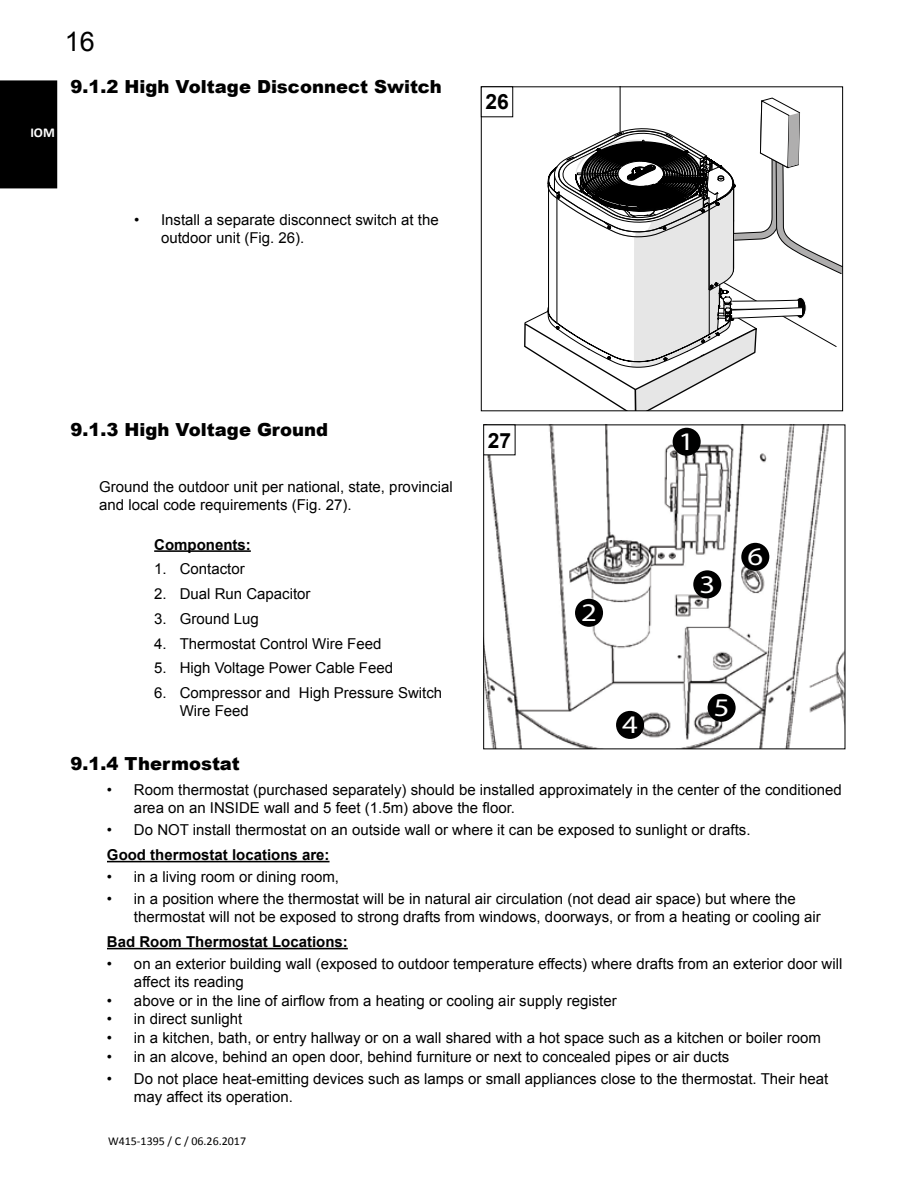
<style>
.page{position:relative;width:918px;height:1188px;background:#fff}
.page>*{position:absolute;margin:0;border:0;box-sizing:border-box;transform-origin:0 0}
.t1{font:27px "Arial";color:#000}
.t2{font:25.35px "Myriad Pro";color:#fff;scale:1.21 1}
.t3{font:700 21px "Arial";color:#000}
.t4{font:900 18px "Arial";color:#000}
.Main_text{font:15px/18px "Arial";color:#000}
.Heading_List{font:700 15px "Arial";color:#000}
.t5{font:700 15px "Calibri";color:#fff}
.t6{font:12px "Calibri";color:#000}
.s1{font-size:13.5px}
</style>
<div class="page">
<div style="left:0;top:80px;width:57px;height:108px;background:#000"></div>
<hr style="left:154px;top:550px;width:97px;height:2px;background:#000">
<svg style="left:524px;top:88px;width:317px;height:321px"></svg>
<div style="left:481px;top:86px;width:362px;height:325px;border:1px solid #000"></div>
<div style="left:481px;top:86px;width:32px;height:31px;border:1px solid #000"></div>
<img style="left:485px;top:426px;width:358px;height:321px">
<div style="left:673px;top:428px;width:28px;height:28px;background:#000;border-radius:50%"></div>
<div style="left:575px;top:599px;width:28px;height:28px;background:#000;border-radius:50%"></div>
<div style="left:616px;top:711px;width:28px;height:28px;background:#000;border-radius:50%"></div>
<div style="left:708px;top:694px;width:28px;height:28px;background:#000;border-radius:50%"></div>
<div style="left:741px;top:543px;width:28px;height:28px;background:#000;border-radius:50%"></div>
<div style="left:693px;top:570px;width:28px;height:28px;background:#000;border-radius:50%"></div>
<div style="left:484px;top:425px;width:31px;height:30px;background:#fff"></div>
<div style="left:483px;top:424px;width:32px;height:31px;border:1px solid #000"></div>
<hr style="left:107px;top:861px;width:223px;height:1px;background:#000">
<hr style="left:107px;top:948px;width:241px;height:1px;background:#000">
<p class="t5" style="left:8px;top:123px;width:49px">IOM<span class="s1">IOM</span></p>
<h1 class="t1" style="left:65px;top:24px;width:32px">16</h1>
<p class="t4" style="left:71px;top:74px;width:373px">9.1.2 High Voltage Disconnect Switch</p>
<p class="Main_text" style="left:161px;top:211px;width:279px;text-indent:-27px">• Install a separate disconnect switch at the outdoor unit (Fig. 26).</p>
<p class="t3" style="left:485px;top:88px;width:25px">26</p>
<p class="t4" style="left:71px;top:416px;width:259px">9.1.3 High Voltage Ground</p>
<p class="Main_text" style="left:99px;top:478px;width:355px">Ground the outdoor unit per national, state, provincial and local code requirements (Fig. 27).</p>
<p class="Heading_List" style="left:154px;top:534px;width:98px">Components:</p>
<p class="Main_text" style="left:154px;top:560px;width:92px">1. Contactor</p>
<p class="Main_text" style="left:154px;top:585px;width:158px">2. Dual Run Capacitor</p>
<p class="Main_text" style="left:154px;top:610px;width:106px">3. Ground Lug</p>
<p class="Main_text" style="left:154px;top:634px;width:229px">4. Thermostat Control Wire Feed</p>
<p class="Main_text" style="left:154px;top:659px;width:240px">5. High Voltage Power Cable Feed</p>
<p class="Main_text" style="left:180px;top:684px;width:264px;text-indent:-26px">6. Compressor and High Pressure Switch<br>Wire Feed</p>
<p class="t3" style="left:488px;top:426px;width:25px">27</p>
<p class="t2" style="left:581px;top:597px;width:14px">2</p>
<p class="t2" style="left:622px;top:709px;width:14px">4</p>
<p class="t2" style="left:678px;top:426px;width:14px">1</p>
<p class="t2" style="left:699px;top:568px;width:14px">3</p>
<p class="t2" style="left:747px;top:541px;width:14px">6</p>
<p class="t2" style="left:714px;top:692px;width:14px">5</p>
<p class="t4" style="left:71px;top:750px;width:171px">9.1.4 Thermostat</p>
<p class="Main_text" style="left:134px;top:781px;width:709px;text-indent:-27px">• Room thermostat (purchased separately) should be installed approximately in the center of the conditioned area on an INSIDE wall and 5 feet (1.5m) above the floor.</p>
<p class="Main_text" style="left:107px;top:820px;width:645px">• Do NOT install thermostat on an outside wall or where it can be exposed to sunlight or drafts.</p>
<p class="Heading_List" style="left:107px;top:845px;width:224px">Good thermostat locations are:</p>
<p class="Main_text" style="left:107px;top:868px;width:234px">• in a living room or dining room,</p>
<p class="Main_text" style="left:134px;top:889px;width:688px;text-indent:-27px">• in a position where the thermostat will be in natural air circulation (not dead air space) but where the thermostat will not be exposed to strong drafts from windows, doorways, or from a heating or cooling air</p>
<p class="Heading_List" style="left:107px;top:932px;width:242px">Bad Room Thermostat Locations:</p>
<p class="Main_text" style="left:134px;top:955px;width:710px;text-indent:-27px">• on an exterior building wall (exposed to outdoor temperature effects) where drafts from an exterior door will affect its reading</p>
<p class="Main_text" style="left:107px;top:991px;width:511px">• above or in the line of airflow from a heating or cooling air supply register</p>
<p class="Main_text" style="left:107px;top:1010px;width:137px">• in direct sunlight</p>
<p class="Main_text" style="left:107px;top:1029px;width:715px">• in a kitchen, bath, or entry hallway or on a wall shared with a hot space such as a kitchen or boiler room</p>
<p class="Main_text" style="left:107px;top:1048px;width:624px">• in an alcove, behind an open door, behind furniture or next to concealed pipes or air ducts</p>
<p class="Main_text" style="left:134px;top:1069px;width:696px;text-indent:-27px">• Do not place heat-emitting devices such as lamps or small appliances close to the thermostat. Their heat may affect its operation.</p>
<p class="t6" style="left:108px;top:1133px;width:140px">W415-1395 / C / 06.26.2017</p>
</div>
